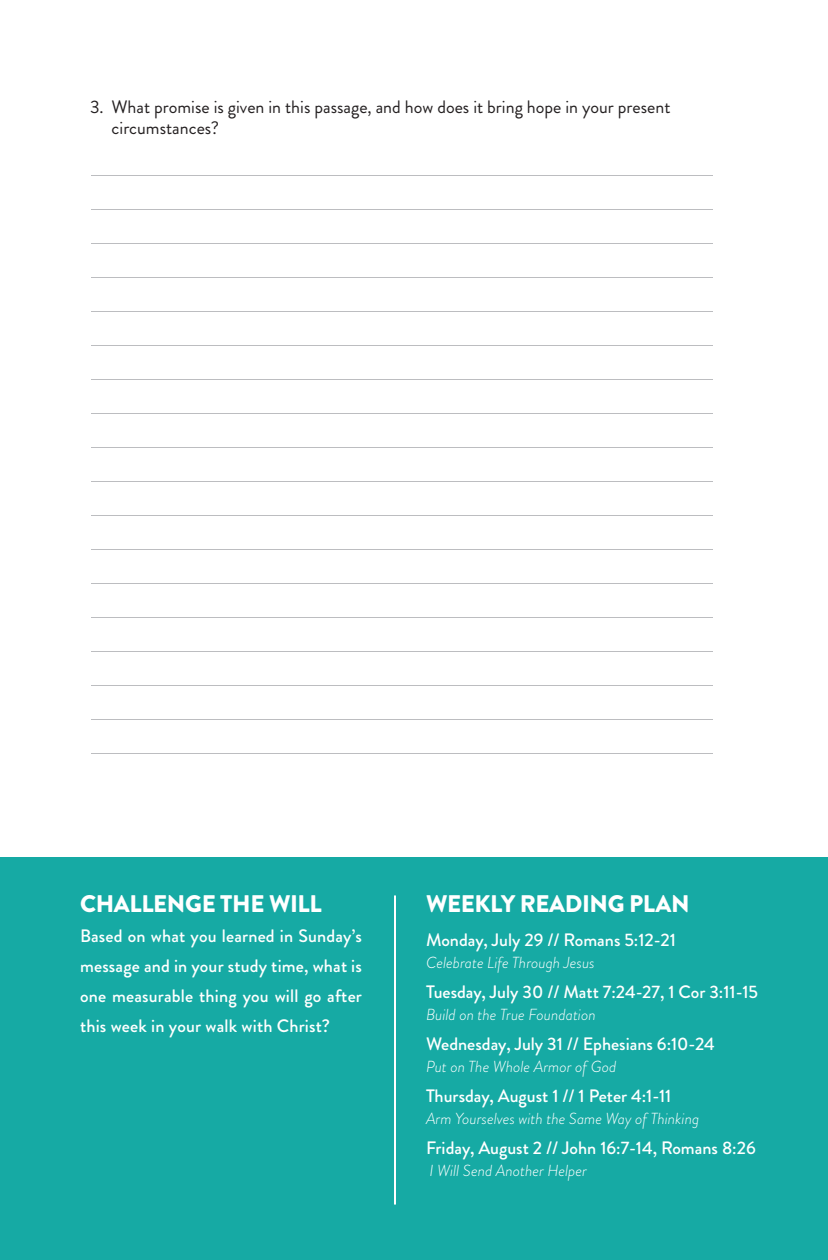
<style>
.page{position:relative;width:828px;height:1260px;background:#fff}
.page>*{position:absolute;margin:0;border:0;box-sizing:border-box;transform-origin:0 0}
.t1{font:900 24px "Brandon Grotesque";letter-spacing:-.015em;color:#fff}
.t2{font:500 18px/30px "Brandon Grotesque";color:#fff;text-align:justify}
.t3{font:18px/21.6px "Brandon Grotesque";color:#231f20}
.t4{font:italic 300 16px "Brandon Grotesque";color:#fff}
</style>
<div class="page">
<div style="left:0;top:858px;width:828px;height:402px;background:#16aaa4"></div>
<hr style="left:394px;top:895px;width:2px;height:310px;background:#fff">
<hr style="left:91px;top:277px;width:622px;height:1px;background:#bcbdc0">
<hr style="left:91px;top:311px;width:622px;height:1px;background:#bcbdc0">
<hr style="left:91px;top:345px;width:622px;height:1px;background:#bcbdc0">
<hr style="left:91px;top:175px;width:622px;height:1px;background:#bcbdc0">
<hr style="left:91px;top:209px;width:622px;height:1px;background:#bcbdc0">
<hr style="left:91px;top:243px;width:622px;height:1px;background:#bcbdc0">
<hr style="left:91px;top:379px;width:622px;height:1px;background:#bcbdc0">
<hr style="left:91px;top:413px;width:622px;height:1px;background:#bcbdc0">
<hr style="left:91px;top:447px;width:622px;height:1px;background:#bcbdc0">
<hr style="left:91px;top:583px;width:622px;height:1px;background:#bcbdc0">
<hr style="left:91px;top:617px;width:622px;height:1px;background:#bcbdc0">
<hr style="left:91px;top:651px;width:622px;height:1px;background:#bcbdc0">
<hr style="left:91px;top:481px;width:622px;height:1px;background:#bcbdc0">
<hr style="left:91px;top:515px;width:622px;height:1px;background:#bcbdc0">
<hr style="left:91px;top:549px;width:622px;height:1px;background:#bcbdc0">
<hr style="left:91px;top:685px;width:622px;height:1px;background:#bcbdc0">
<hr style="left:91px;top:719px;width:622px;height:1px;background:#bcbdc0">
<hr style="left:91px;top:753px;width:622px;height:1px;background:#bcbdc0">
<p class="t3" style="left:112px;top:96px;width:560px;text-indent:-22px">3. What promise is given in this passage, and how does it bring hope in your present circumstances?</p>
<p class="t1" style="left:80px;top:887px;width:243px">CHALLENGE THE WILL</p>
<p class="t2" style="left:80px;top:921px;width:284px">Based on what you learned in Sunday’s message and in your study time, what is one measurable thing you will go after this week in your walk with Christ?</p>
<p class="t1" style="left:426px;top:887px;width:265px">WEEKLY READING PLAN</p>
<p class="t2" style="left:426px;top:925px;width:251px">Monday, July 29 // Romans 5:12-21</p>
<p class="t4" style="left:426px;top:952px;width:170px">Celebrate Life Through Jesus</p>
<p class="t2" style="left:426px;top:977px;width:334px">Tuesday, July 30 // Matt 7:24-27, 1 Cor 3:11-15</p>
<p class="t4" style="left:426px;top:1004px;width:171px">Build on the True Foundation</p>
<p class="t2" style="left:426px;top:1029px;width:290px">Wednesday, July 31 // Ephesians 6:10-24</p>
<p class="t4" style="left:426px;top:1056px;width:192px">Put on The Whole Armor of God</p>
<p class="t2" style="left:426px;top:1081px;width:247px">Thursday, August 1 // 1 Peter 4:1-11</p>
<p class="t4" style="left:426px;top:1108px;width:275px">Arm Yourselves with the Same Way of Thinking</p>
<p class="t2" style="left:426px;top:1133px;width:331px">Friday, August 2 // John 16:7-14, Romans 8:26</p>
<p class="t4" style="left:430px;top:1160px;width:159px">I Will Send Another Helper</p>
</div>
